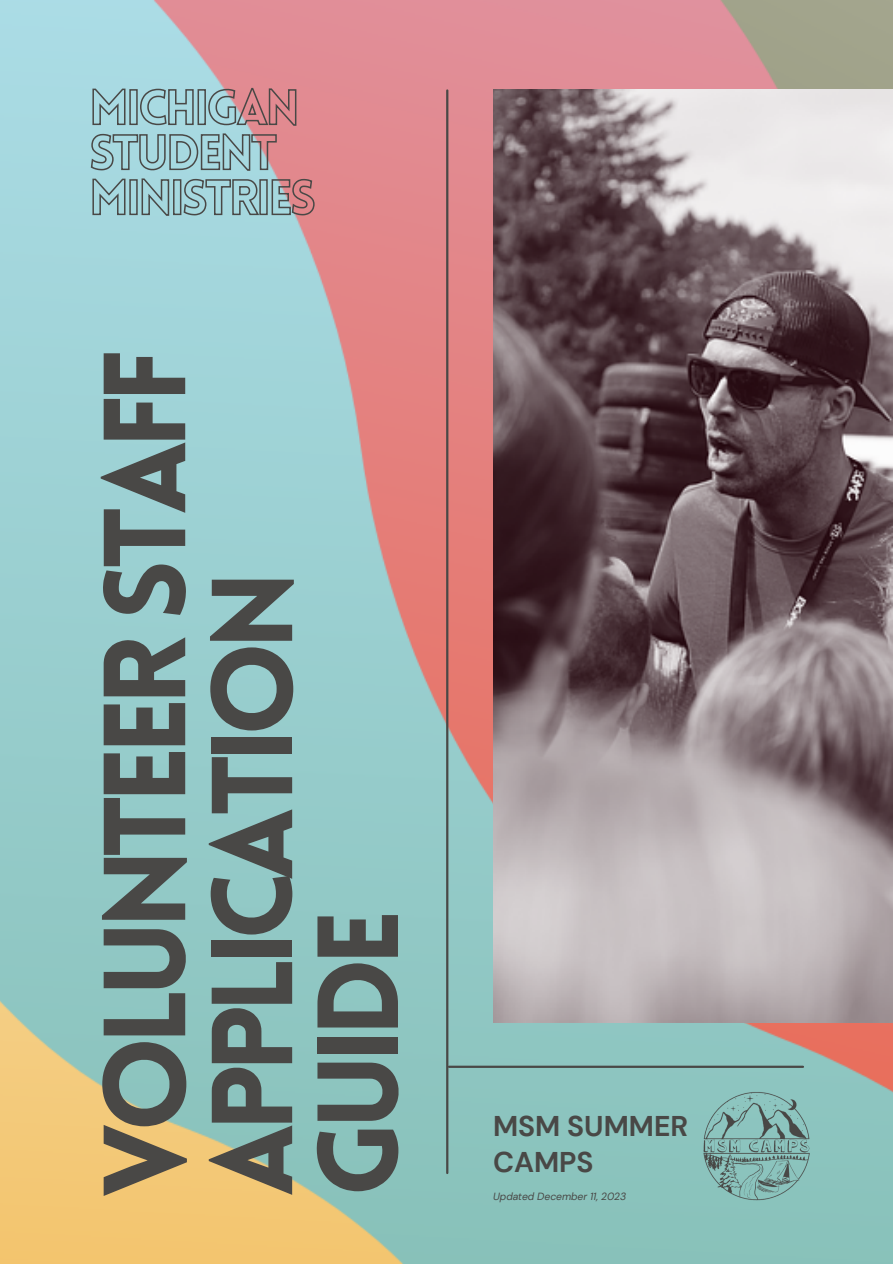
<style>
.page{position:relative;width:893px;height:1264px;background:#fff}
.page>*{position:absolute;margin:0;border:0;box-sizing:border-box;transform-origin:0 0}
.t1{font:900 114px "Lovelo";letter-spacing:-.075em;color:#494846}
.t2{font:900 112.5px/105.8px "Lovelo";letter-spacing:-.075em;color:#494846}
.t3{font:700 28.5px "DM Sans";color:#494846}
.t4{font:italic 10.35px "DM Sans";letter-spacing:-.005em;color:#494846}
</style>
<div class="page">
<img style="left:0;top:0;width:892px;height:1263px">
<img style="left:493px;top:89px;width:399px;height:933px">
<hr style="left:446px;top:90px;width:2px;height:1082px;background:#494846">
<hr style="left:449px;top:1065px;width:353px;height:2px;background:#494846">
<img style="left:700px;top:1088px;width:114px;height:115px">
<svg style="left:92px;top:87px;width:205px;height:39px;background:#a1a7ad"></svg>
<svg style="left:90px;top:133px;width:187px;height:38px;background:#95b4b9"></svg>
<svg style="left:92px;top:178px;width:223px;height:38px;background:#95adb2"></svg>
<h1 class="t1" style="left:100px;top:1196px;width:849px;rotate:-90deg">VOLUNTEER STAFF</h1>
<h1 class="t2" style="left:211px;top:1196px;width:627px;rotate:-90deg">APPLICATION<br>GUIDE</h1>
<h3 class="t3" style="left:493px;top:1108px;width:197px">MSM SUMMER</h3>
<p class="t3" style="left:493px;top:1144px;width:102px">CAMPS</p>
<p class="t4" style="left:493px;top:1189px;width:135px">Updated December 11, 2023</p>
</div>
